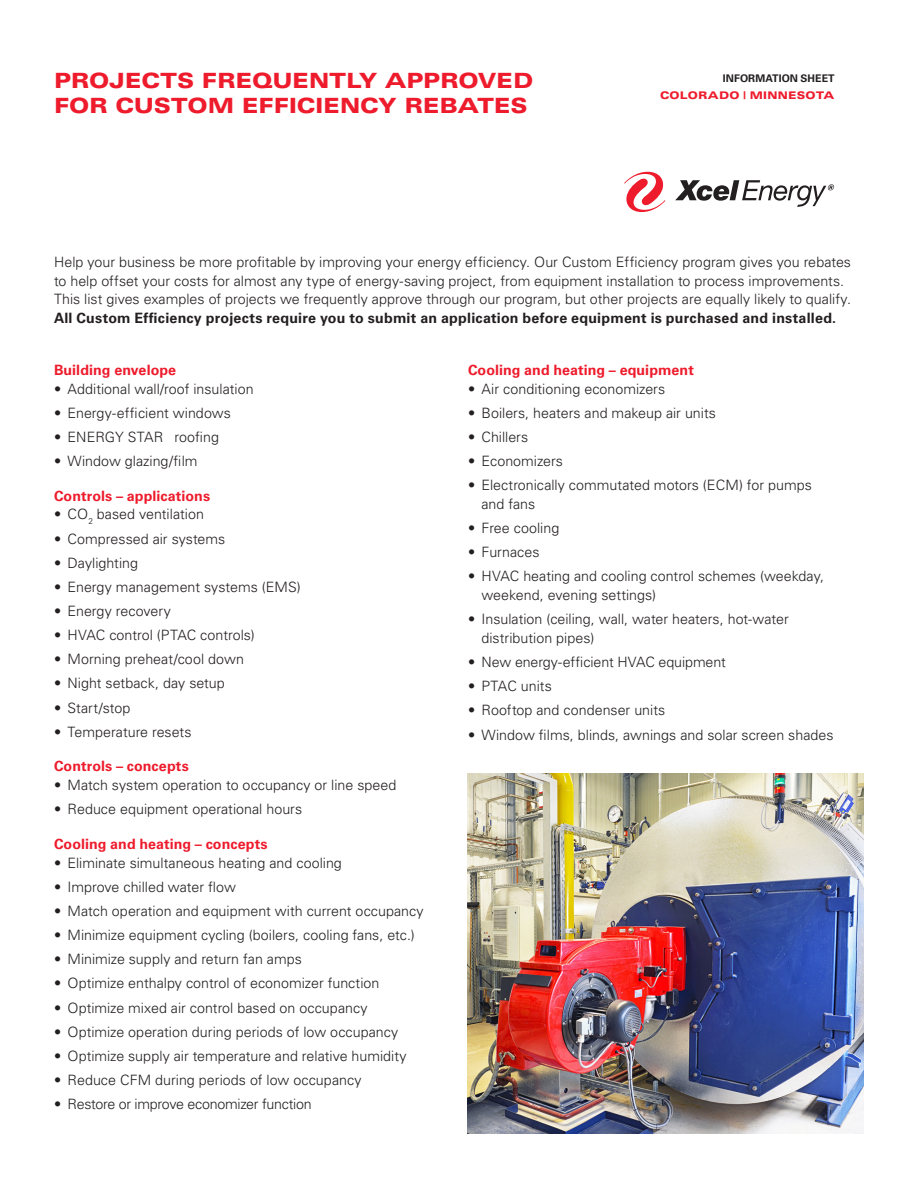
<style>
.page{position:relative;width:918px;height:1188px;background:#fff}
.page>*{position:absolute;margin:0;border:0;box-sizing:border-box;transform-origin:0 0}
.Headline{font:900 expanded 21px/25.2px "Univers LT Std";letter-spacing:-.015em;color:#ee1b2c}
.Bullet{font:300 14.25px/18.8px "Univers LT Std";color:#231f20}
.Text{font:300 14.25px/18.8px "Univers LT Std";color:#231f20}
.TextHead{font:700 14.25px "Univers LT Std";letter-spacing:.005em;color:#ee1b2c}
.Bullet-2{font:300 14.25px "Univers LT Std";letter-spacing:-.02em;color:#231f20}
.State_Label{font:900 expanded 10.5px "Univers LT Std";letter-spacing:.02em;color:#ee1b2c}
.t1{font:700 10.5px "Univers LT Std";letter-spacing:.005em;color:#231f20}
.s1{font-weight:700}
</style>
<div class="page">
<svg style="left:624px;top:172px;width:41px;height:40px"></svg>
<svg style="left:675px;top:180px;width:159px;height:27px"></svg>
<img style="left:468px;top:773px;width:396px;height:361px">
<p class="Headline" style="left:54px;top:68px;width:481px">PROJECTS FREQUENTLY APPROVED<br>FOR CUSTOM EFFICIENCY REBATES</p>
<p class="t1" style="left:723px;top:72px;width:113px">INFORMATION SHEET</p>
<p class="State_Label" style="left:660px;top:89px;width:176px">COLORADO | MINNESOTA</p>
<p class="Text" style="left:54px;top:252px;width:799px">Help your business be more profitable by improving your energy efficiency. Our Custom Efficiency program gives you rebates to help offset your costs for almost any type of energy-saving project, from equipment installation to process improvements.<br>This list gives examples of projects we frequently approve through our program, but other projects are equally likely to qualify.<br><span class="s1">All Custom Efficiency projects require you to submit an application before equipment is purchased and installed.</span></p>
<p class="TextHead" style="left:54px;top:361px;width:124px">Building envelope</p>
<p class="Bullet" style="left:54px;top:379px;width:201px">• Additional wall/roof insulation</p>
<p class="Bullet" style="left:54px;top:403px;width:178px">• Energy-efficient windows</p>
<p class="Bullet" style="left:54px;top:427px;width:167px">• ENERGY STAR roofing</p>
<p class="Bullet" style="left:54px;top:452px;width:145px">• Window glazing/film</p>
<p class="TextHead" style="left:54px;top:487px;width:158px">Controls – applications</p>
<p class="Bullet" style="left:54px;top:505px;width:151px">• CO<sub>2</sub> based ventilation</p>
<p class="Bullet" style="left:54px;top:529px;width:173px">• Compressed air systems</p>
<p class="Bullet" style="left:54px;top:553px;width:86px">• Daylighting</p>
<p class="Bullet" style="left:54px;top:577px;width:248px">• Energy management systems (EMS)</p>
<p class="Bullet" style="left:54px;top:602px;width:118px">• Energy recovery</p>
<p class="Bullet" style="left:54px;top:626px;width:202px">• HVAC control (PTAC controls)</p>
<p class="Bullet" style="left:54px;top:650px;width:191px">• Morning preheat/cool down</p>
<p class="Bullet" style="left:54px;top:674px;width:172px">• Night setback, day setup</p>
<p class="Bullet" style="left:54px;top:698px;width:78px">• Start/stop</p>
<p class="Bullet" style="left:54px;top:722px;width:139px">• Temperature resets</p>
<p class="TextHead" style="left:54px;top:758px;width:136px">Controls – concepts</p>
<p class="Bullet" style="left:54px;top:776px;width:344px">• Match system operation to occupancy or line speed</p>
<p class="Bullet" style="left:54px;top:800px;width:250px">• Reduce equipment operational hours</p>
<p class="TextHead" style="left:54px;top:836px;width:215px">Cooling and heating – concepts</p>
<p class="Bullet" style="left:54px;top:853px;width:289px">• Eliminate simultaneous heating and cooling</p>
<p class="Bullet" style="left:54px;top:877px;width:183px">• Improve chilled water flow</p>
<p class="Bullet" style="left:54px;top:902px;width:371px">• Match operation and equipment with current occupancy</p>
<p class="Bullet" style="left:54px;top:926px;width:362px">• Minimize equipment cycling (boilers, cooling fans, etc.)</p>
<p class="Bullet" style="left:54px;top:950px;width:249px">• Minimize supply and return fan amps</p>
<p class="Bullet" style="left:54px;top:974px;width:327px">• Optimize enthalpy control of economizer function</p>
<p class="Bullet" style="left:54px;top:998px;width:315px">• Optimize mixed air control based on occupancy</p>
<p class="Bullet" style="left:54px;top:1022px;width:346px">• Optimize operation during periods of low occupancy</p>
<p class="Bullet" style="left:54px;top:1047px;width:354px">• Optimize supply air temperature and relative humidity</p>
<p class="Bullet" style="left:54px;top:1071px;width:309px">• Reduce CFM during periods of low occupancy</p>
<p class="Bullet-2" style="left:54px;top:1096px;width:259px">• Restore or improve economizer function</p>
<p class="TextHead" style="left:468px;top:361px;width:228px">Cooling and heating – equipment</p>
<p class="Bullet" style="left:468px;top:379px;width:199px">• Air conditioning economizers</p>
<p class="Bullet" style="left:468px;top:403px;width:249px">• Boilers, heaters and makeup air units</p>
<p class="Bullet" style="left:468px;top:427px;width:62px">• Chillers</p>
<p class="Bullet" style="left:468px;top:452px;width:96px">• Economizers</p>
<p class="Bullet" style="left:482px;top:476px;width:332px;text-indent:-14px">• Electronically commutated motors (ECM) for pumps and fans</p>
<p class="Bullet" style="left:468px;top:519px;width:93px">• Free cooling</p>
<p class="Bullet" style="left:468px;top:543px;width:73px">• Furnaces</p>
<p class="Bullet" style="left:482px;top:567px;width:344px;text-indent:-14px">• HVAC heating and cooling control schemes (weekday, weekend, evening settings)</p>
<p class="Bullet" style="left:482px;top:610px;width:309px;text-indent:-14px">• Insulation (ceiling, wall, water heaters, hot-water distribution pipes)</p>
<p class="Bullet" style="left:468px;top:653px;width:259px">• New energy-efficient HVAC equipment</p>
<p class="Bullet" style="left:468px;top:677px;width:85px">• PTAC units</p>
<p class="Bullet" style="left:468px;top:701px;width:199px">• Rooftop and condenser units</p>
<p class="Bullet" style="left:468px;top:725px;width:367px">• Window films, blinds, awnings and solar screen shades</p>
</div>
